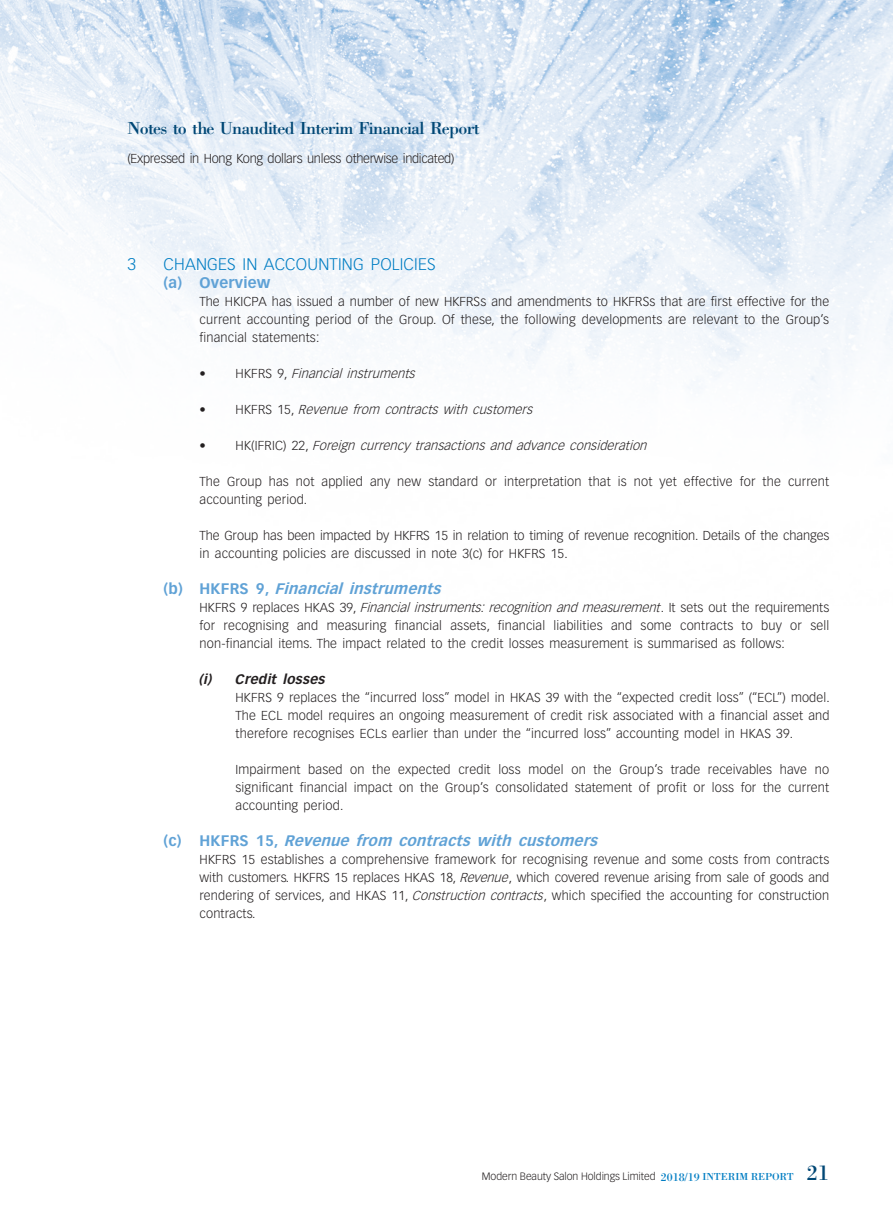
<style>
.page{position:relative;width:893px;height:1212px;background:#fff}
.page>*{position:absolute;margin:0;border:0;box-sizing:border-box;transform-origin:0 0}
.t1{font:18px "Bodoni Std";letter-spacing:-.04em;color:#004775}
._03_H1{font:300 16.5px "Vectora LT Std";letter-spacing:.015em;color:#007dc3}
._04___H2{font:italic 700 15px "Vectora LT Std";color:#60a2d6}
._04___H2-2{font:700 15px "Vectora LT Std";letter-spacing:.015em;color:#60a2d6}
._05_____H3{font:italic 700 13.5px "Vectora LT Std";color:#231f20}
._13_____P4{font:300 12.75px/18px "Vectora LT Std";letter-spacing:.015em;color:#231f20;text-align:justify}
._14_______P6{font:300 12.75px/18px "Vectora LT Std";letter-spacing:.015em;color:#231f20;text-align:justify}
._13_____P4-2{font:300 12.75px/18px "Vectora LT Std";letter-spacing:-.005em;color:#231f20}
._09_______IN4{font:italic 300 12.75px "Vectora LT Std";color:#231f20}
._13_____P4-3{font:300 12.75px "Vectora LT Std";letter-spacing:-.02em;color:#231f20}
.t2{font:300 10.5px "Vectora LT Std";letter-spacing:-.005em;color:#231f20}
.s1{font-style:normal}
.s2{font-style:italic}
.s3{font-family:"Bodoni Std";font-weight:400;font-size:12px;color:#007dc3}
.s4{font-family:"Bodoni Std";font-weight:400;color:#007dc3}
.s5{font-family:"Bodoni Std";font-weight:400;font-size:22.5px;color:#004775}
</style>
<div class="page">
<img style="left:0;top:0;width:893px;height:399px">
<h1 class="t1" style="left:128px;top:117px;width:354px">Notes to the Unaudited Interim Financial Report</h1>
<p class="_13_____P4-3" style="left:128px;top:151px;width:328px">(Expressed in Hong Kong dollars unless otherwise indicated)</p>
<p class="_03_H1" style="left:128px;top:254px;width:10px">3</p>
<p class="_03_H1" style="left:164px;top:254px;width:274px">CHANGES IN ACCOUNTING POLICIES</p>
<p class="_04___H2-2" style="left:164px;top:273px;width:109px">(a) Overview</p>
<p class="_13_____P4" style="left:200px;top:292px;width:631px">The HKICPA has issued a number of new HKFRSs and amendments to HKFRSs that are first effective for the current accounting period of the Group. Of these, the following developments are relevant to the Group’s financial statements:</p>
<p class="_09_______IN4" style="left:200px;top:366px;width:220px"><span class="s1">• H K F R S 9 ,</span> Financial instruments</p>
<p class="_09_______IN4" style="left:200px;top:402px;width:338px"><span class="s1">• H K F R S 1 5 ,</span> Revenue from contracts with customers</p>
<p class="_09_______IN4" style="left:200px;top:438px;width:452px"><span class="s1">• H K ( I F R I C ) 2 2 ,</span> Foreign currency transactions and advance consideration</p>
<p class="_13_____P4" style="left:200px;top:472px;width:631px">The Group has not applied any new standard or interpretation that is not yet effective for the current accounting period.</p>
<p class="_13_____P4-2" style="left:200px;top:526px;width:631px">The Group has been impacted by HKFRS 15 in relation to timing of revenue recognition. Details of the changes in accounting policies are discussed in note 3(c) for HKFRS 15.</p>
<p class="_04___H2" style="left:164px;top:579px;width:283px"><span class="s1">( b ) H K F R S 9 ,</span> Financial instruments</p>
<p class="_13_____P4" style="left:200px;top:598px;width:631px">H K F R S 9 r e p l a c e s H KA S 3 9 , <span class="s2">Financial instruments:recognition and measurement</span>. I t s e t s o u t t h e r e q u i r e m e n t s for recognising and measuring financial assets, financial liabilities and some contracts to buy or sell non-financial items. The impact related to the credit losses measurement is summarised as follows:</p>
<p class="_05_____H3" style="left:199px;top:671px;width:131px">(i) Credit losses</p>
<p class="_14_______P6" style="left:236px;top:688px;width:596px">HKFRS 9 replaces the “incurred loss” model in HKAS 39 with the “expected credit loss” (“ECL”) model.<br>The ECL model requires an ongoing measurement of credit risk associated with a financial asset and therefore recognises ECLs earlier than under the “incurred loss” accounting model in HKAS 39.</p>
<p class="_14_______P6" style="left:236px;top:760px;width:595px">Impairment based on the expected credit loss model on the Group’s trade receivables have no significant financial impact on the Group’s consolidated statement of profit or loss for the current accounting period.</p>
<p class="_04___H2" style="left:164px;top:831px;width:440px"><span class="s1">( c ) H K F R S 1 5 ,</span> Revenue from contracts with customers</p>
<p class="_13_____P4" style="left:200px;top:850px;width:631px">HKFRS 15 establishes a comprehensive framework for recognising revenue and some costs from contracts with customers. HKFRS 15 replaces HKAS 18, <span class="s2">Revenue</span>, which covered revenue arising from sale of goods and rendering of services, and HKAS 11, <span class="s2">Construction contracts</span>, which specified the accounting for construction contracts.</p>
<p class="t2" style="left:482px;top:1170px;width:349px">Modern Beauty Salon Holdings Limited <span class="s3">2018/19</span> <span class="s4">INTERIM REPORT</span> <span class="s5">21</span></p>
</div>
